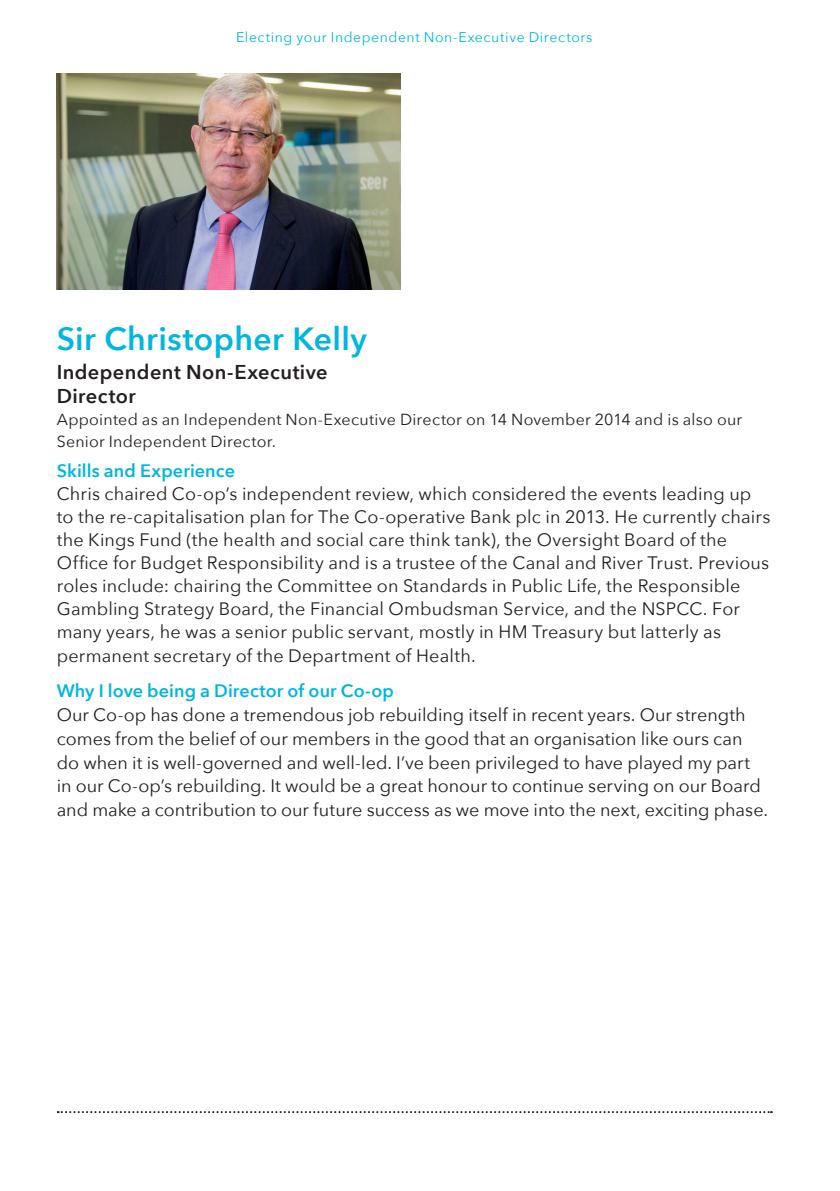
<style>
.page{position:relative;width:840px;height:1191px;background:#fff}
.page>*{position:absolute;margin:0;border:0;box-sizing:border-box;transform-origin:0 0}
.t1{font:600 32px "Avenir Next";letter-spacing:.01em;color:#02b6df}
.t2{font:600 20px/24px "Avenir Next";letter-spacing:.02em;color:#231f20}
.t3{font:18px/23.2px "Avenir Next";letter-spacing:.005em;color:#231f20}
.t4{font:600 18px "Avenir Next";letter-spacing:.005em;color:#02b6df}
.t5{font:16px/22px "Avenir Next";letter-spacing:.015em;color:#231f20}
.t6{font:14px "Avenir Next";letter-spacing:.04em;color:#02b6df}
</style>
<div class="page">
<svg style="left:58px;top:1111px;width:713px;height:2px"></svg>
<img style="left:57px;top:74px;width:343px;height:215px">
<p class="t6" style="left:236px;top:26px;width:357px">Electing your Independent Non-Executive Directors</p>
<h1 class="t1" style="left:57px;top:311px;width:311px">Sir Christopher Kelly</h1>
<p class="t2" style="left:57px;top:360px;width:272px">Independent Non-Executive<br>Director</p>
<p class="t5" style="left:57px;top:408px;width:686px">Appointed as an Independent Non-Executive Director on 14 November 2014 and is also our<br>Senior Independent Director.</p>
<p class="t4" style="left:57px;top:455px;width:180px">Skills and Experience</p>
<p class="t3" style="left:57px;top:481px;width:714px">Chris chaired Co-op’s independent review, which considered the events leading up to the re-capitalisation plan for The Co-operative Bank plc in 2013. He currently chairs the Kings Fund (the health and social care think tank), the Oversight Board of the Office for Budget Responsibility and is a trustee of the Canal and River Trust. Previous roles include: chairing the Committee on Standards in Public Life, the Responsible Gambling Strategy Board, the Financial Ombudsman Service, and the NSPCC. For many years, he was a senior public servant, mostly in HM Treasury but latterly as permanent secretary of the Department of Health.</p>
<p class="t4" style="left:57px;top:675px;width:338px">Why I love being a Director of our Co-op</p>
<p class="t3" style="left:57px;top:702px;width:712px">Our Co-op has done a tremendous job rebuilding itself in recent years. Our strength comes from the belief of our members in the good that an organisation like ours can do when it is well-governed and well-led. I’ve been privileged to have played my part in our Co-op’s rebuilding. It would be a great honour to continue serving on our Board and make a contribution to our future success as we move into the next, exciting phase.</p>
</div>
